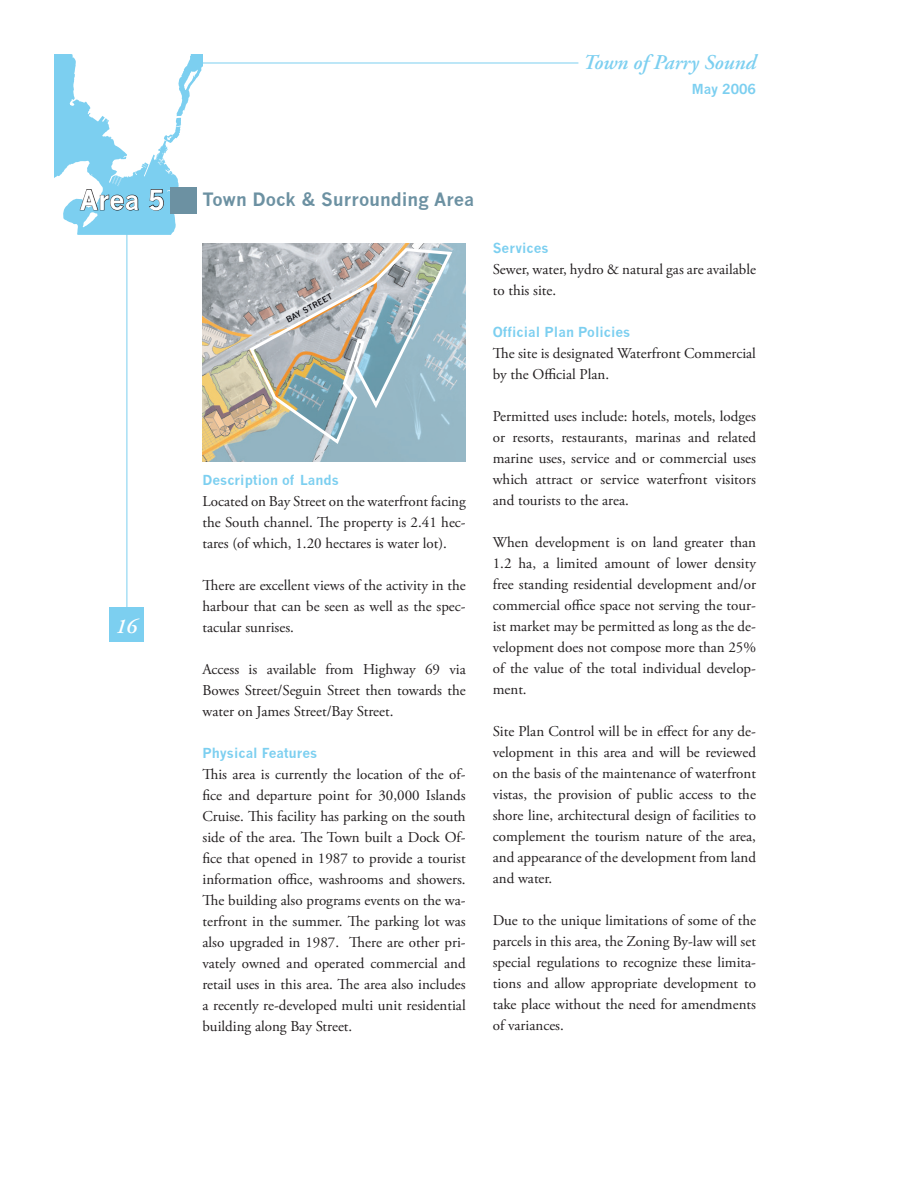
<style>
.page{position:relative;width:918px;height:1188px;background:#fff}
.page>*{position:absolute;margin:0;border:0;box-sizing:border-box;transform-origin:0 0}
.t1{font:700 27px "News Gothic";color:#fff}
.t2{font:italic 600 21px "Adobe Garamond Pro";color:#7ccff0}
.t3{font:italic 600 21px "Adobe Garamond Pro";color:#fff}
.t4{font:700 18px "News Gothic";color:#6c91a2}
.t5{font:15px/21px "Adobe Garamond Pro";color:#231f20;text-align:justify}
.t6{font:700 13.5px "News Gothic";color:#7ccff0}
</style>
<div class="page">
<hr style="left:127px;top:231px;width:1px;height:380px;background:#7ccff0">
<div style="left:109px;top:608px;width:35px;height:34px;background:#7ccff0"></div>
<hr style="left:202px;top:63px;width:376px;height:1px;background:#7ccff0">
<img style="left:202px;top:243px;width:264px;height:218px">
<svg style="left:248px;top:247px;width:207px;height:199px;background:#aab9bc"></svg>
<svg style="left:54px;top:54px;width:148px;height:181px"></svg>
<h1 class="t1" style="left:80px;top:183px;width:87px">Area 5</h1>
<h2 class="t3" style="left:116px;top:614px;width:23px">16</h2>
<h2 class="t2" style="left:583px;top:50px;width:174px">Town of Parry Sound</h2>
<p class="t6" style="left:692px;top:80px;width:66px">May 2006</p>
<p class="t4" style="left:202px;top:189px;width:273px">Town Dock &amp; Surrounding Area</p>
<p class="t6" style="left:202px;top:472px;width:138px">Description of Lands</p>
<p class="t5" style="left:202px;top:491px;width:265px">Located on Bay Street on the waterfront facing the South channel. The property is 2.41 hec&shy;tares (of which, 1.20 hectares is water lot).</p>
<p class="t5" style="left:202px;top:575px;width:265px">There are excellent views of the activity in the harbour that can be seen as well as the spec&shy;tacular sunrises.</p>
<p class="t5" style="left:202px;top:659px;width:265px">Access is available from Highway 69 via Bowes Street/Seguin Street then towards the water on James Street/Bay Street.</p>
<p class="t6" style="left:202px;top:745px;width:116px">Physical Features</p>
<p class="t5" style="left:202px;top:764px;width:265px">This area is currently the location of the of&shy;fice and departure point for 30,000 Islands Cruise. This facility has parking on the south side of the area. The Town built a Dock Of&shy;fice that opened in 1987 to provide a tourist information office, washrooms and showers.<br>The building also programs events on the wa&shy;terfront in the summer. The parking lot was also upgraded in 1987. There are other pri&shy;vately owned and operated commercial and retail uses in this area. The area also includes a recently re-developed multi unit residential building along Bay Street.</p>
<p class="t6" style="left:493px;top:240px;width:57px">Services</p>
<p class="t5" style="left:493px;top:260px;width:265px">Sewer, water, hydro &amp; natural gas are available to this site.</p>
<p class="t6" style="left:493px;top:324px;width:139px">Official Plan Policies</p>
<p class="t5" style="left:493px;top:344px;width:265px">The site is designated Waterfront Commercial by the Official Plan.</p>
<p class="t5" style="left:493px;top:407px;width:265px">Permitted uses include: hotels, motels, lodges or resorts, restaurants, marinas and related marine uses, service and or commercial uses which attract or service waterfront visitors and tourists to the area.</p>
<p class="t5" style="left:493px;top:533px;width:265px">When development is on land greater than 1.2 ha, a limited amount of lower density free standing residential development and/or commercial office space not serving the tour&shy;ist market may be permitted as long as the de&shy;velopment does not compose more than 25% of the value of the total individual develop&shy;ment.</p>
<p class="t5" style="left:493px;top:722px;width:265px">Site Plan Control will be in effect for any de&shy;velopment in this area and will be reviewed on the basis of the maintenance of waterfront vistas, the provision of public access to the shore line, architectural design of facilities to complement the tourism nature of the area, and appearance of the development from land and water.</p>
<p class="t5" style="left:493px;top:911px;width:265px">Due to the unique limitations of some of the parcels in this area, the Zoning By-law will set special regulations to recognize these limita&shy;tions and allow appropriate development to take place without the need for amendments of variances.</p>
</div>
